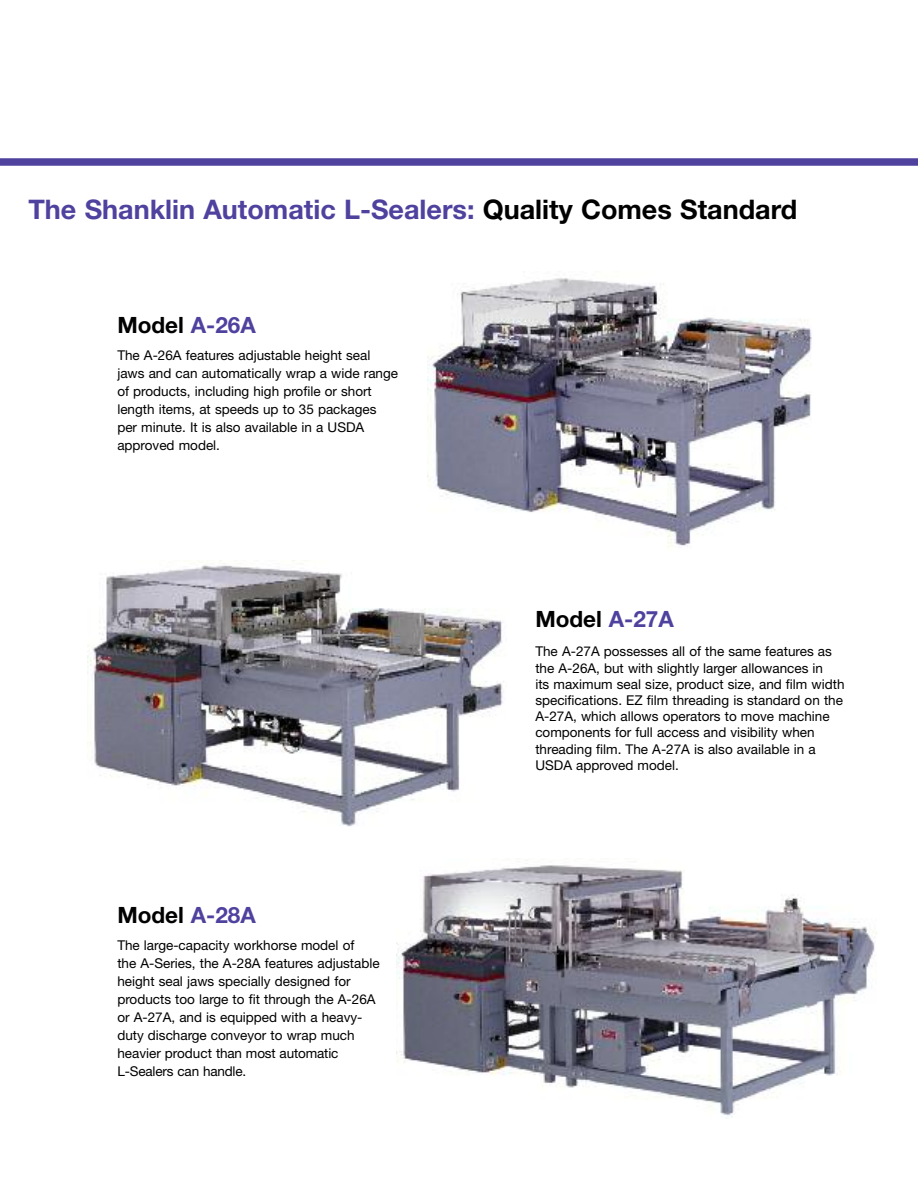
<style>
.page{position:relative;width:918px;height:1188px;background:#fff}
.page>*{position:absolute;margin:0;border:0;box-sizing:border-box;transform-origin:0 0}
.t1{font:700 27px "Helvetica Neue";color:#4f429f}
.t2{font:700 22.5px "Helvetica Neue";color:#000}
.t3{font:13.5px/18px "Helvetica Neue";color:#000}
.s1{color:#000}
.s2{color:#4f429f}
</style>
<div class="page">
<img style="left:427px;top:278px;width:385px;height:270px">
<img style="left:397px;top:860px;width:480px;height:259px">
<img style="left:88px;top:565px;width:416px;height:262px">
<div style="left:0;top:158px;width:918px;height:8px;background:#4f429f"></div>
<h1 class="t1" style="left:29px;top:199px;width:770px">The Shanklin Automatic L-Sealers: <span class="s1">Quality Comes Standard</span></h1>
<h2 class="t2" style="left:117px;top:317px;width:140px">Model <span class="s2">A-26A</span></h2>
<p class="t3" style="left:117px;top:348px;width:282px">The A-26A features adjustable height seal jaws and can automatically wrap a wide range of products, including high profile or short length items, at speeds up to 35 packages per minute. It is also available in a USDA approved model.</p>
<h2 class="t2" style="left:117px;top:907px;width:140px">Model <span class="s2">A-28A</span></h2>
<p class="t3" style="left:117px;top:938px;width:264px">The large-capacity workhorse model of<br>the A-Series, the A-28A features adjustable height seal jaws specially designed for products too large to fit through the A-26A or A-27A, and is equipped with a heavy&shy;duty discharge conveyor to wrap much heavier product than most automatic L-Sealers can handle.</p>
<h2 class="t2" style="left:535px;top:611px;width:140px">Model <span class="s2">A-27A</span></h2>
<p class="t3" style="left:535px;top:645px;width:311px;line-height:16.2px">The A-27A possesses all of the same features as the A-26A, but with slightly larger allowances in<br>its maximum seal size, product size, and film width specifications. EZ film threading is standard on the A-27A, which allows operators to move machine components for full access and visibility when threading film. The A-27A is also available in a USDA approved model.</p>
</div>
